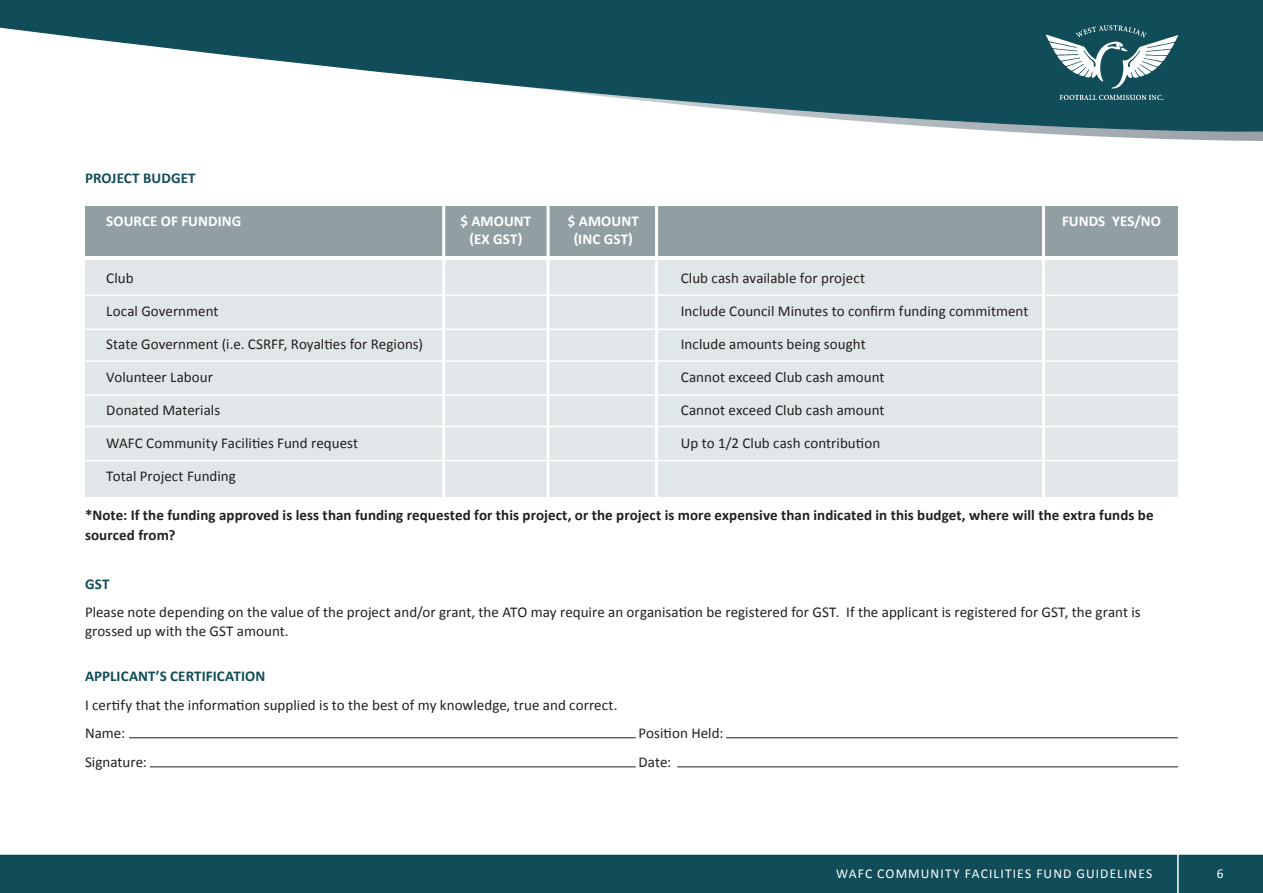
<style>
.page{position:relative;width:1263px;height:893px;background:#fff}
.page>*{position:absolute;margin:0;border:0;box-sizing:border-box;transform-origin:0 0}
.t1{font:15px/19.5px "Calibri";color:#231f20}
.t2{font:700 15px/19.5px "Calibri";letter-spacing:.005em;color:#231f20}
.t3{font:700 15px/18px "Calibri";letter-spacing:.01em;color:#fff}
.t4{font:700 15px "Calibri";letter-spacing:.005em;color:#114d58}
.t5{font:13.5px "Calibri";letter-spacing:.08em;color:#fff}
</style>
<div class="page">
<div style="left:85px;top:260px;width:1093px;height:236px;background:#e1e6e8"></div>
<svg style="left:0;top:0;width:1263px;height:139px"></svg>
<img style="left:1047px;top:26px;width:131px;height:73px">
<div style="left:1px;top:855px;width:1261px;height:37px;background:#114d58"></div>
<div style="left:0;top:855px;width:1263px;height:38px;border:2px solid #114d58"></div>
<hr style="left:1177px;top:853px;width:2px;height:40px;background:#fff">
<div style="left:85px;top:206px;width:1093px;height:49px;background:#929fa2"></div>
<hr style="left:547px;top:205px;width:3px;height:292px;background:#fff">
<hr style="left:442px;top:205px;width:3px;height:292px;background:#fff">
<hr style="left:655px;top:205px;width:3px;height:292px;background:#fff">
<hr style="left:1042px;top:205px;width:3px;height:292px;background:#fff">
<hr style="left:85px;top:294px;width:1093px;height:2px;background:#fff">
<hr style="left:85px;top:328px;width:1093px;height:2px;background:#fff">
<hr style="left:85px;top:360px;width:1093px;height:2px;background:#fff">
<hr style="left:85px;top:394px;width:1093px;height:2px;background:#fff">
<hr style="left:85px;top:426px;width:1093px;height:1px;background:#fff">
<hr style="left:85px;top:460px;width:1093px;height:1px;background:#fff">
<hr style="left:129px;top:737px;width:507px;height:1px;background:#231f20">
<hr style="left:726px;top:737px;width:452px;height:1px;background:#231f20">
<hr style="left:150px;top:766px;width:486px;height:1px;background:#231f20">
<hr style="left:677px;top:766px;width:501px;height:1px;background:#231f20">
<p class="t4" style="left:85px;top:169px;width:112px">PROJECT BUDGET</p>
<p class="t3" style="left:574px;top:211px;width:60px;text-indent:-6px">$ am ount (inc GST)</p>
<p class="t3" style="left:106px;top:211px;width:17px">Source</p>
<p class="t3" style="left:161px;top:211px;width:37px">of Funding</p>
<p class="t3" style="left:470px;top:211px;width:54px;text-indent:-9px">$ am ount (ex GST)</p>
<p class="t3" style="left:1062px;top:211px;width:10px">funds</p>
<p class="t3" style="left:1112px;top:211px;width:39px">yes/no</p>
<p class="t1" style="left:106px;top:268px;width:29px">Club</p>
<p class="t1" style="left:681px;top:268px;width:186px">Club cash available for project</p>
<p class="t1" style="left:106px;top:301px;width:114px">Local Government</p>
<p class="t1" style="left:681px;top:301px;width:349px">Include Council Minutes to confirm funding commitment</p>
<p class="t1" style="left:106px;top:334px;width:318px">State Government (i.e. CSRFF, Royalties for Regions)</p>
<p class="t1" style="left:681px;top:334px;width:186px">Include amounts being sought</p>
<p class="t1" style="left:106px;top:367px;width:108px">Volunteer Labour</p>
<p class="t1" style="left:681px;top:367px;width:205px">Cannot exceed Club cash amount</p>
<p class="t1" style="left:106px;top:400px;width:115px">Donated Materials</p>
<p class="t1" style="left:681px;top:400px;width:205px">Cannot exceed Club cash amount</p>
<p class="t1" style="left:106px;top:433px;width:253px">WAFC Community Facilities Fund request</p>
<p class="t1" style="left:681px;top:433px;width:201px">Up to 1/2 Club cash contribution</p>
<p class="t1" style="left:106px;top:466px;width:131px">Total Project Funding</p>
<p class="t2" style="left:85px;top:505px;width:1070px">*Note: If the funding approved is less than funding requested for this project, or the project is more expensive than indicated in this budget, where will the extra funds be sourced from?</p>
<p class="t4" style="left:85px;top:574px;width:26px">GST</p>
<p class="t1" style="left:85px;top:601px;width:1057px">Please note depending on the value of the project and/or grant, the ATO may require an organisation be registered for GST. If the applicant is registered for GST, the grant is grossed up with the GST amount.</p>
<p class="t4" style="left:85px;top:667px;width:182px">APPLICANT’S CERTIFICATION</p>
<p class="t1" style="left:85px;top:690px;width:534px;line-height:28.5px">I certify that the information supplied is to the best of my knowledge, true and correct.<br>Name:</p>
<p class="t1" style="left:639px;top:723px;width:86px">Position Held:</p>
<p class="t1" style="left:85px;top:751px;width:63px">Signature:</p>
<p class="t1" style="left:639px;top:751px;width:34px">Date:</p>
<p class="t5" style="left:836px;top:865px;width:318px">WAFC Community Facilities Fund Guidelines</p>
<p class="t5" style="left:1217px;top:865px;width:8px">6</p>
</div>
